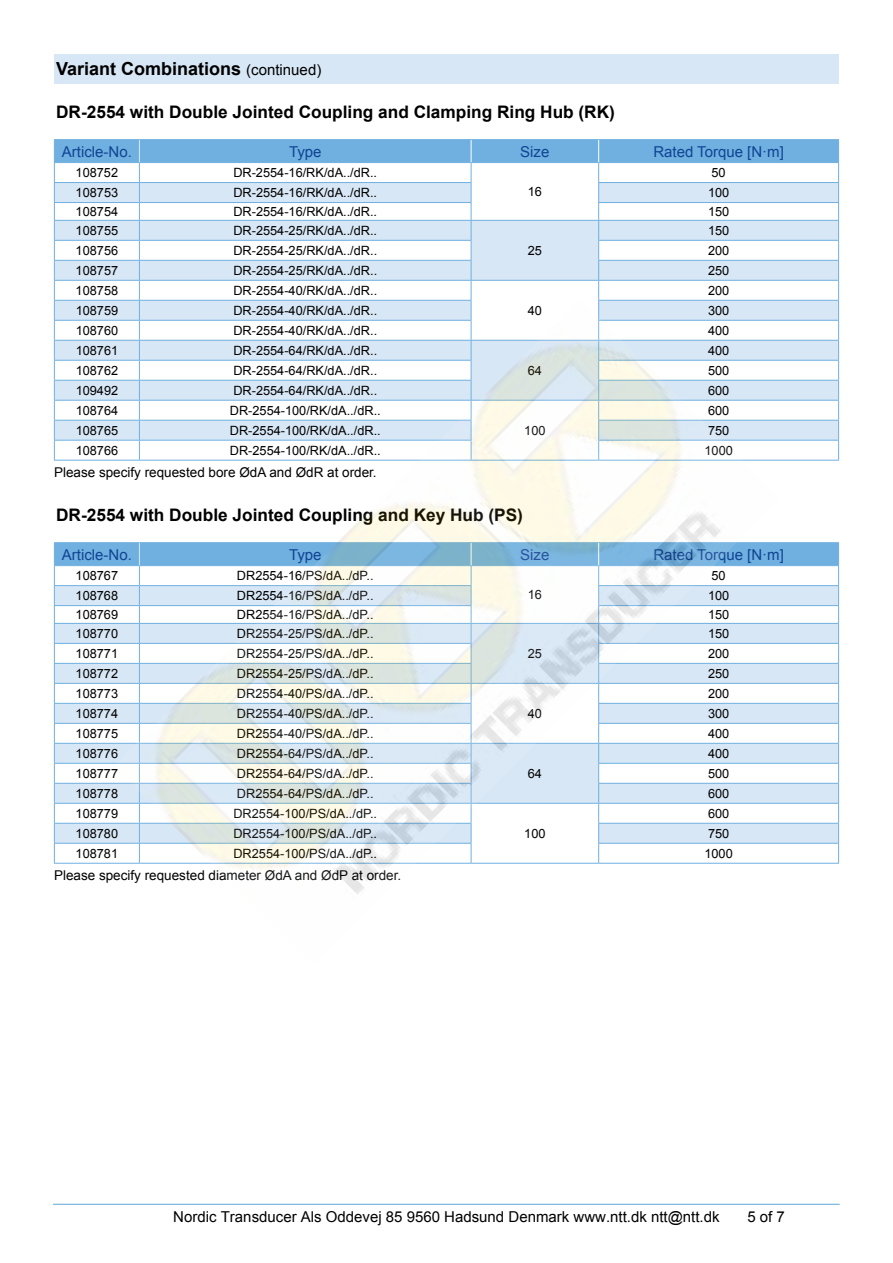
<style>
.page{position:relative;width:893px;height:1263px;background:#fff}
.page>*{position:absolute;margin:0;border:0;box-sizing:border-box;transform-origin:0 0}
.t1{font:700 18px "Arial";color:#000}
.t2{font:700 17.25px "Arial";color:#000}
.t3{font:15px "Arial";color:#104493}
.t4{font:15px "Arial";color:#000}
.t5{font:13.5px "Arial";color:#000}
.t6{font:12.75px "Arial";color:#000}
.s1{font-weight:400;font-size:15px}
</style>
<div class="page">
<hr style="left:53px;top:1204px;width:787px;height:1px;background:#6fb0e0">
<hr style="left:54px;top:139px;width:85px;height:1px;background:#6fb0e0">
<hr style="left:139px;top:139px;width:332px;height:1px;background:#6fb0e0">
<hr style="left:471px;top:139px;width:128px;height:1px;background:#6fb0e0">
<hr style="left:599px;top:139px;width:240px;height:1px;background:#6fb0e0">
<hr style="left:54px;top:460px;width:85px;height:1px;background:#6fb0e0">
<hr style="left:599px;top:460px;width:240px;height:1px;background:#6fb0e0">
<svg style="left:54px;top:140px;width:785px;height:320px"></svg>
<div style="left:54px;top:54px;width:785px;height:30px;background:#d8e7f6"></div>
<hr style="left:54px;top:542px;width:85px;height:1px;background:#6fb0e0">
<hr style="left:599px;top:542px;width:240px;height:1px;background:#6fb0e0">
<hr style="left:54px;top:863px;width:85px;height:1px;background:#6fb0e0">
<hr style="left:599px;top:863px;width:240px;height:1px;background:#6fb0e0">
<svg style="left:54px;top:543px;width:785px;height:320px"></svg>
<img style="left:115px;top:300px;width:663px;height:594px">
<h1 class="t1" style="left:56px;top:57px;width:267px">Variant Combinations <span class="s1">(continued)</span></h1>
<h2 class="t2" style="left:56px;top:100px;width:560px">DR-2554 with Double Jointed Coupling and Clamping Ring Hub (RK)</h2>
<p class="t3" style="left:62px;top:141px;width:72px">Article-No.</p>
<p class="t3" style="left:289px;top:141px;width:34px">Type</p>
<p class="t3" style="left:520px;top:141px;width:31px">Size</p>
<p class="t3" style="left:653px;top:141px;width:132px">Rated Torque [N·m]</p>
<p class="t6" style="left:76px;top:164px;width:44px">108752</p>
<p class="t6" style="left:233px;top:164px;width:145px">DR-2554-16/RK/dA../dR..</p>
<p class="t6" style="left:528px;top:183px;width:16px">16</p>
<p class="t6" style="left:712px;top:164px;width:16px">50</p>
<p class="t6" style="left:76px;top:184px;width:44px">108753</p>
<p class="t6" style="left:233px;top:184px;width:145px">DR-2554-16/RK/dA../dR..</p>
<p class="t6" style="left:708px;top:184px;width:23px">100</p>
<p class="t6" style="left:76px;top:203px;width:44px">108754</p>
<p class="t6" style="left:233px;top:203px;width:145px">DR-2554-16/RK/dA../dR..</p>
<p class="t6" style="left:708px;top:203px;width:23px">150</p>
<p class="t6" style="left:76px;top:222px;width:44px">108755</p>
<p class="t6" style="left:233px;top:222px;width:145px">DR-2554-25/RK/dA../dR..</p>
<p class="t6" style="left:528px;top:242px;width:16px">25</p>
<p class="t6" style="left:708px;top:222px;width:23px">150</p>
<p class="t6" style="left:76px;top:242px;width:44px">108756</p>
<p class="t6" style="left:233px;top:242px;width:145px">DR-2554-25/RK/dA../dR..</p>
<p class="t6" style="left:708px;top:242px;width:23px">200</p>
<p class="t6" style="left:76px;top:262px;width:44px">108757</p>
<p class="t6" style="left:233px;top:262px;width:145px">DR-2554-25/RK/dA../dR..</p>
<p class="t6" style="left:708px;top:262px;width:23px">250</p>
<p class="t6" style="left:76px;top:282px;width:44px">108758</p>
<p class="t6" style="left:233px;top:282px;width:145px">DR-2554-40/RK/dA../dR..</p>
<p class="t6" style="left:528px;top:302px;width:16px">40</p>
<p class="t6" style="left:708px;top:282px;width:23px">200</p>
<p class="t6" style="left:76px;top:302px;width:44px">108759</p>
<p class="t6" style="left:233px;top:302px;width:145px">DR-2554-40/RK/dA../dR..</p>
<p class="t6" style="left:708px;top:302px;width:23px">300</p>
<p class="t6" style="left:76px;top:322px;width:44px">108760</p>
<p class="t6" style="left:233px;top:322px;width:145px">DR-2554-40/RK/dA../dR..</p>
<p class="t6" style="left:708px;top:322px;width:23px">400</p>
<p class="t6" style="left:76px;top:342px;width:44px">108761</p>
<p class="t6" style="left:233px;top:342px;width:145px">DR-2554-64/RK/dA../dR..</p>
<p class="t6" style="left:528px;top:362px;width:16px">64</p>
<p class="t6" style="left:708px;top:342px;width:23px">400</p>
<p class="t6" style="left:76px;top:362px;width:44px">108762</p>
<p class="t6" style="left:233px;top:362px;width:145px">DR-2554-64/RK/dA../dR..</p>
<p class="t6" style="left:708px;top:362px;width:23px">500</p>
<p class="t6" style="left:76px;top:382px;width:44px">109492</p>
<p class="t6" style="left:233px;top:382px;width:145px">DR-2554-64/RK/dA../dR..</p>
<p class="t6" style="left:708px;top:382px;width:23px">600</p>
<p class="t6" style="left:76px;top:402px;width:44px">108764</p>
<p class="t6" style="left:230px;top:402px;width:152px">DR-2554-100/RK/dA../dR..</p>
<p class="t6" style="left:524px;top:422px;width:23px">100</p>
<p class="t6" style="left:708px;top:402px;width:23px">600</p>
<p class="t6" style="left:76px;top:422px;width:44px">108765</p>
<p class="t6" style="left:230px;top:422px;width:152px">DR-2554-100/RK/dA../dR..</p>
<p class="t6" style="left:708px;top:422px;width:23px">750</p>
<p class="t6" style="left:76px;top:442px;width:44px">108766</p>
<p class="t6" style="left:230px;top:442px;width:152px">DR-2554-100/RK/dA../dR..</p>
<p class="t6" style="left:704px;top:442px;width:30px">1000</p>
<p class="t5" style="left:54px;top:464px;width:324px">Please specify requested bore ØdA and ØdR at order.</p>
<h2 class="t2" style="left:56px;top:503px;width:468px">DR-2554 with Double Jointed Coupling and Key Hub (PS)</h2>
<p class="t3" style="left:62px;top:544px;width:72px">Article-No.</p>
<p class="t3" style="left:289px;top:544px;width:34px">Type</p>
<p class="t3" style="left:520px;top:544px;width:31px">Size</p>
<p class="t3" style="left:653px;top:544px;width:132px">Rated Torque [N·m]</p>
<p class="t6" style="left:76px;top:567px;width:44px">108767</p>
<p class="t6" style="left:237px;top:567px;width:138px">DR2554-16/PS/dA../dP..</p>
<p class="t6" style="left:528px;top:586px;width:16px">16</p>
<p class="t6" style="left:711px;top:567px;width:16px">50</p>
<p class="t6" style="left:76px;top:587px;width:44px">108768</p>
<p class="t6" style="left:237px;top:587px;width:138px">DR2554-16/PS/dA../dP..</p>
<p class="t6" style="left:708px;top:587px;width:23px">100</p>
<p class="t6" style="left:76px;top:606px;width:44px">108769</p>
<p class="t6" style="left:237px;top:606px;width:138px">DR2554-16/PS/dA../dP..</p>
<p class="t6" style="left:708px;top:606px;width:23px">150</p>
<p class="t6" style="left:76px;top:625px;width:44px">108770</p>
<p class="t6" style="left:237px;top:625px;width:138px">DR2554-25/PS/dA../dP..</p>
<p class="t6" style="left:528px;top:645px;width:16px">25</p>
<p class="t6" style="left:708px;top:625px;width:23px">150</p>
<p class="t6" style="left:76px;top:645px;width:44px">108771</p>
<p class="t6" style="left:237px;top:645px;width:138px">DR2554-25/PS/dA../dP..</p>
<p class="t6" style="left:708px;top:645px;width:23px">200</p>
<p class="t6" style="left:76px;top:665px;width:44px">108772</p>
<p class="t6" style="left:237px;top:665px;width:138px">DR2554-25/PS/dA../dP..</p>
<p class="t6" style="left:708px;top:665px;width:23px">250</p>
<p class="t6" style="left:76px;top:685px;width:44px">108773</p>
<p class="t6" style="left:237px;top:685px;width:138px">DR2554-40/PS/dA../dP..</p>
<p class="t6" style="left:528px;top:705px;width:16px">40</p>
<p class="t6" style="left:708px;top:685px;width:23px">200</p>
<p class="t6" style="left:76px;top:705px;width:44px">108774</p>
<p class="t6" style="left:237px;top:705px;width:138px">DR2554-40/PS/dA../dP..</p>
<p class="t6" style="left:708px;top:705px;width:23px">300</p>
<p class="t6" style="left:76px;top:725px;width:44px">108775</p>
<p class="t6" style="left:237px;top:725px;width:138px">DR2554-40/PS/dA../dP..</p>
<p class="t6" style="left:708px;top:725px;width:23px">400</p>
<p class="t6" style="left:76px;top:745px;width:44px">108776</p>
<p class="t6" style="left:237px;top:745px;width:138px">DR2554-64/PS/dA../dP..</p>
<p class="t6" style="left:528px;top:765px;width:16px">64</p>
<p class="t6" style="left:708px;top:745px;width:23px">400</p>
<p class="t6" style="left:76px;top:765px;width:44px">108777</p>
<p class="t6" style="left:237px;top:765px;width:138px">DR2554-64/PS/dA../dP..</p>
<p class="t6" style="left:708px;top:765px;width:23px">500</p>
<p class="t6" style="left:76px;top:785px;width:44px">108778</p>
<p class="t6" style="left:237px;top:785px;width:138px">DR2554-64/PS/dA../dP..</p>
<p class="t6" style="left:708px;top:785px;width:23px">600</p>
<p class="t6" style="left:76px;top:805px;width:44px">108779</p>
<p class="t6" style="left:233px;top:805px;width:145px">DR2554-100/PS/dA../dP..</p>
<p class="t6" style="left:524px;top:825px;width:23px">100</p>
<p class="t6" style="left:708px;top:805px;width:23px">600</p>
<p class="t6" style="left:76px;top:825px;width:44px">108780</p>
<p class="t6" style="left:233px;top:825px;width:145px">DR2554-100/PS/dA../dP..</p>
<p class="t6" style="left:708px;top:825px;width:23px">750</p>
<p class="t6" style="left:76px;top:845px;width:44px">108781</p>
<p class="t6" style="left:233px;top:845px;width:145px">DR2554-100/PS/dA../dP..</p>
<p class="t6" style="left:704px;top:845px;width:30px">1000</p>
<p class="t5" style="left:54px;top:866px;width:349px">Please specify requested diameter ØdA and ØdP at order.</p>
<p class="t4" style="left:173px;top:1207px;width:548px">Nordic Transducer Als Oddevej 85 9560 Hadsund Denmark www.ntt.dk ntt@ntt.dk</p>
<p class="t4" style="left:747px;top:1207px;width:39px">5 of 7</p>
</div>
